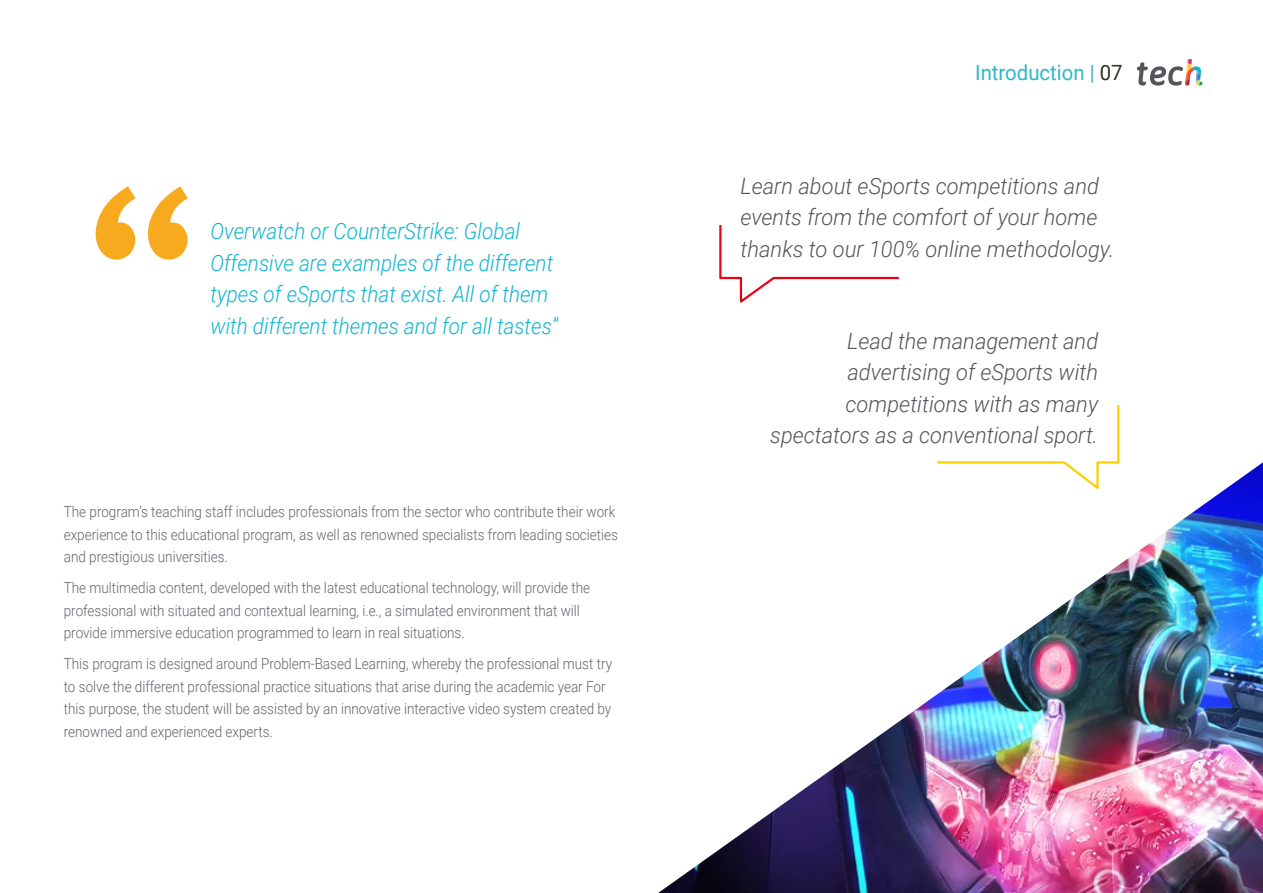
<style>
.page{position:relative;width:1263px;height:893px;background:#fff}
.page>*{position:absolute;margin:0;border:0;box-sizing:border-box;transform-origin:0 0}
.t1{font:italic 300 22.5px/31.5px "Roboto";color:#52555b;text-align:right}
.t2{font:italic 300 22.5px/31.5px "Roboto";color:#0fb6cf;scale:.92 1}
.t3{font:21px "Roboto";color:#2db8c5}
.t4{font:300 15px/22.5px "Roboto";color:#61646a;scale:.9 1}
.s1{color:#312e20}
</style>
<div class="page">
<svg style="left:96px;top:186px;width:92px;height:74px"></svg>
<svg style="left:937px;top:405px;width:183px;height:57px"></svg>
<svg style="left:719px;top:225px;width:180px;height:78px"></svg>
<svg style="left:1137px;top:59px;width:65px;height:27px"></svg>
<img style="left:658px;top:462px;width:605px;height:431px">
<h1 class="t2" style="left:210px;top:214px;width:379px">Overwatch or CounterStrike: Global Offensive are examples of the different types of eSports that exist. All of them with different themes and for all tastes”</h1>
<p class="t4" style="left:64px;top:500px;width:617px">The program’s teaching staff includes professionals from the sector who contribute their work experience to this educational program, as well as renowned specialists from leading societies and prestigious universities.</p>
<p class="t4" style="left:64px;top:576px;width:586px">The multimedia content, developed with the latest educational technology, will provide the professional with situated and contextual learning, i.e., a simulated environment that will provide immersive education programmed to learn in real situations.</p>
<p class="t4" style="left:64px;top:652px;width:611px">This program is designed around Problem-Based Learning, whereby the professional must try to solve the different professional practice situations that arise during the academic year For this purpose, the student will be assisted by an innovative interactive video system created by renowned and experienced experts.</p>
<h2 class="t3" style="left:975px;top:57px;width:149px">Introduction | <span class="s1">07</span></h2>
<h1 class="t1" style="left:740px;top:169px;width:375px;text-align:left">Learn about eSports competitions and events from the comfort of your home thanks to our 100% online methodology.</h1>
<h1 class="t1" style="left:770px;top:324px;width:329px">Lead the management and advertising of eSports with competitions with as many spectators as a conventional sport.</h1>
</div>
